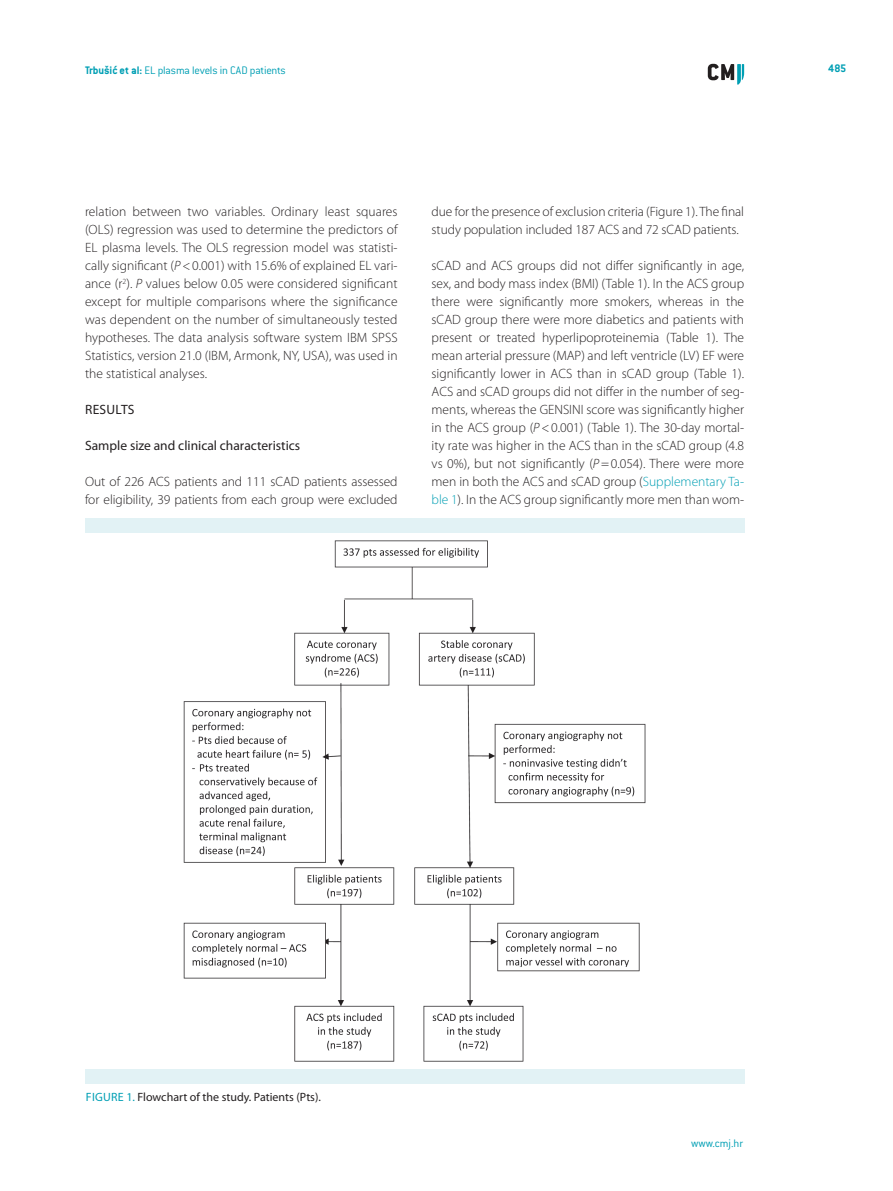
<style>
.page{position:relative;width:893px;height:1191px;background:#fff}
.page>*{position:absolute;margin:0;border:0;box-sizing:border-box;transform-origin:0 0}
.t1{font:300 13.5px/18px "Myriad Pro";letter-spacing:-.005em;color:#231f20;text-align:justify}
.t2{font:13.5px "Myriad Pro";color:#231f20}
.t3{font:300 12px "ITC Conduit LTCE";letter-spacing:-.015em;color:#009fb4}
.t4{font:12px "Myriad Pro";color:#231f20}
.t5{font:700 12px "ITC Conduit LTCE";color:#009fb4}
.s1{font-weight:700}
.s2{font-style:italic}
.s3{color:#009fb4}
</style>
<div class="page">
<svg style="left:708px;top:64px;width:36px;height:21px"></svg>
<img style="left:183px;top:540px;width:463px;height:522px">
<div style="left:86px;top:518px;width:659px;height:15px;background:#e2f2f5"></div>
<div style="left:86px;top:1069px;width:659px;height:15px;background:#e2f2f5"></div>
<p class="t3" style="left:85px;top:63px;width:202px"><span class="s1">Trbušić et al:</span> EL plasma levels in CAD patients</p>
<p class="t5" style="left:828px;top:61px;width:20px">485</p>
<p class="t1" style="left:85px;top:202px;width:314px">relation between two variables. Ordinary least squares (OLS) regression was used to determine the predictors of EL plasma levels. The OLS regression model was statisti&shy;cally significant (<span class="s2">P</span>&lt;0.001) with 15.6% of explained EL vari&shy;ance (r<sup>2</sup>). <span class="s2">P</span> values below 0.05 were considered significant except for multiple comparisons where the significance was dependent on the number of simultaneously tested hypotheses. The data analysis software system IBM SPSS Statistics, version 21.0 (IBM, Armonk, NY, USA), was used in the statistical analyses.</p>
<p class="t2" style="left:85px;top:401px;width:44px">Results</p>
<p class="t2" style="left:85px;top:437px;width:217px">Sample size and clinical characteristics</p>
<p class="t1" style="left:85px;top:472px;width:314px">Out of 226 ACS patients and 111 sCAD patients assessed for eligibility, 39 patients from each group were excluded</p>
<p class="t1" style="left:432px;top:202px;width:314px">due for the presence of exclusion criteria (Figure 1). The final study population included 187 ACS and 72 sCAD patients.</p>
<p class="t1" style="left:432px;top:256px;width:314px">sCAD and ACS groups did not differ significantly in age, sex, and body mass index (BMI) (Table 1). In the ACS group there were significantly more smokers, whereas in the sCAD group there were more diabetics and patients with present or treated hyperlipoproteinemia (Table 1). The mean arterial pressure (MAP) and left ventricle (LV) EF were significantly lower in ACS than in sCAD group (Table 1).<br>ACS and sCAD groups did not differ in the number of seg&shy;ments, whereas the GENSINI score was significantly higher in the ACS group (<span class="s2">P</span>&lt;0.001) (Table 1). The 30-day mortal&shy;ity rate was higher in the ACS than in the sCAD group (4.8 vs 0%), but not significantly (<span class="s2">P</span>=0.054). There were more men in both the ACS and sCAD group (<span class="s3">Supplementary Ta&shy;ble 1</span>). In the ACS group significantly more men than wom-</p>
<p class="t4" style="left:86px;top:1089px;width:236px"><span class="s3">Fi gure 1.</span> Flowchart of the study. Patients (Pts).</p>
<p class="t3" style="left:691px;top:1136px;width:54px">www.cmj.hr</p>
</div>
